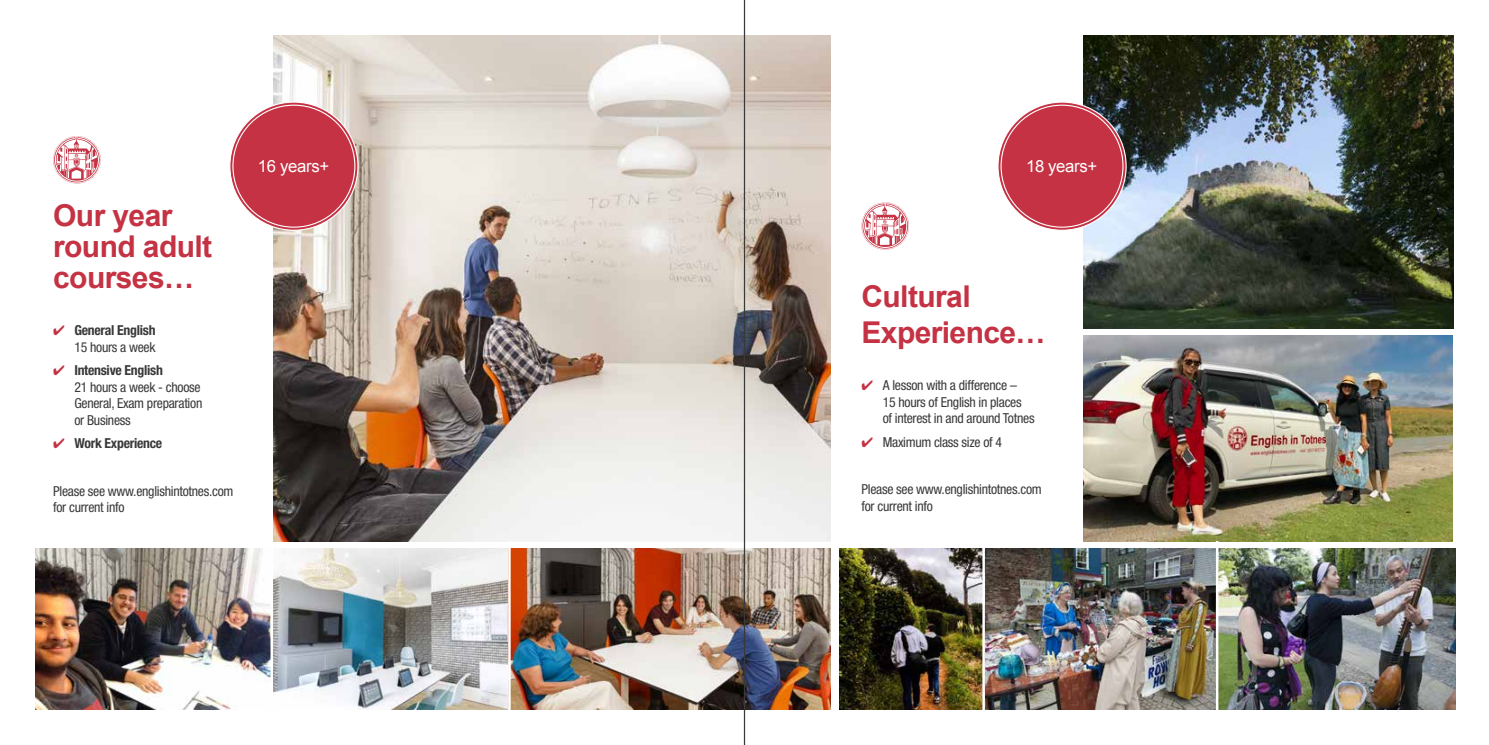
<style>
.page{position:relative;width:1489px;height:745px;background:#fff}
.page>*{position:absolute;margin:0;border:0;box-sizing:border-box;transform-origin:0 0}
.t1{font:700 30px/31px "Arial";letter-spacing:-.02em;color:#c43243}
.t2{font:16.75px "Arial";letter-spacing:-.02em;color:#fff}
.t3{font:condensed 13.75px/16.5px "Helvetica Neue";letter-spacing:-.02em;color:#393939}
.t4{font:700 condensed 13.75px/16.5px "Helvetica Neue";letter-spacing:-.02em;color:#393939;text-align:right}
.s1{color:#c43243}
.s2{font-weight:400}
.s3{font-weight:700}
</style>
<div class="page">
<img style="left:1083px;top:335px;width:369px;height:205px">
<img style="left:1083px;top:35px;width:370px;height:293px">
<img style="left:273px;top:35px;width:558px;height:505px">
<img style="left:35px;top:547px;width:796px;height:162px">
<img style="left:839px;top:548px;width:615px;height:161px">
<hr style="left:270px;top:540px;width:3px;height:181px;background:#fff">
<hr style="left:508px;top:540px;width:2px;height:181px;background:#fff">
<hr style="left:982px;top:540px;width:2px;height:181px;background:#fff">
<hr style="left:1215px;top:540px;width:3px;height:181px;background:#fff">
<svg style="left:230px;top:102px;width:128px;height:128px"></svg>
<div style="left:233px;top:105px;width:122px;height:122px;background:#c43243;border-radius:50%"></div>
<svg style="left:997px;top:102px;width:128px;height:128px"></svg>
<div style="left:1001px;top:105px;width:121px;height:122px;background:#c43243;border-radius:50%"></div>
<svg style="left:53px;top:136px;width:48px;height:47px"></svg>
<svg style="left:861px;top:202px;width:48px;height:47px"></svg>
<hr style="left:743px;top:0;width:2px;height:744px;background:#393939">
<h1 class="t1" style="left:53px;top:201px;width:160px">Our year round adult courses…</h1>
<p class="t4" style="left:53px;top:321px;width:104px"><span class="s1">✔</span> General English<br><span class="s2">15 hours a week</span></p>
<p class="t3" style="left:74px;top:362px;width:129px;text-indent:-21px"><span class="s1">✔</span> <span class="s3">Intensive English<br></span>21 hours a week - choose<br>General, Exam preparation or Business</p>
<p class="t4" style="left:53px;top:435px;width:111px"><span class="s1">✔</span> Work Experience</p>
<p class="t3" style="left:53px;top:482px;width:182px">Please see www.englishintotnes.com for current info</p>
<p class="t2" style="left:258px;top:155px;width:73px">16 years+</p>
<p class="t2" style="left:1025px;top:155px;width:73px">18 years+</p>
<h1 class="t1" style="left:861px;top:279px;width:186px;line-height:36px">Cultural<br>Experience…</h1>
<p class="t3" style="left:882px;top:377px;width:153px;text-indent:-21px"><span class="s1">✔</span> A lesson with a difference –<br>15 hours of English in places<br>of interest in and around Totnes</p>
<p class="t3" style="left:861px;top:433px;width:142px"><span class="s1">✔</span> Maximum class size of 4</p>
<p class="t3" style="left:861px;top:481px;width:182px">Please see www.englishintotnes.com for current info</p>
</div>
